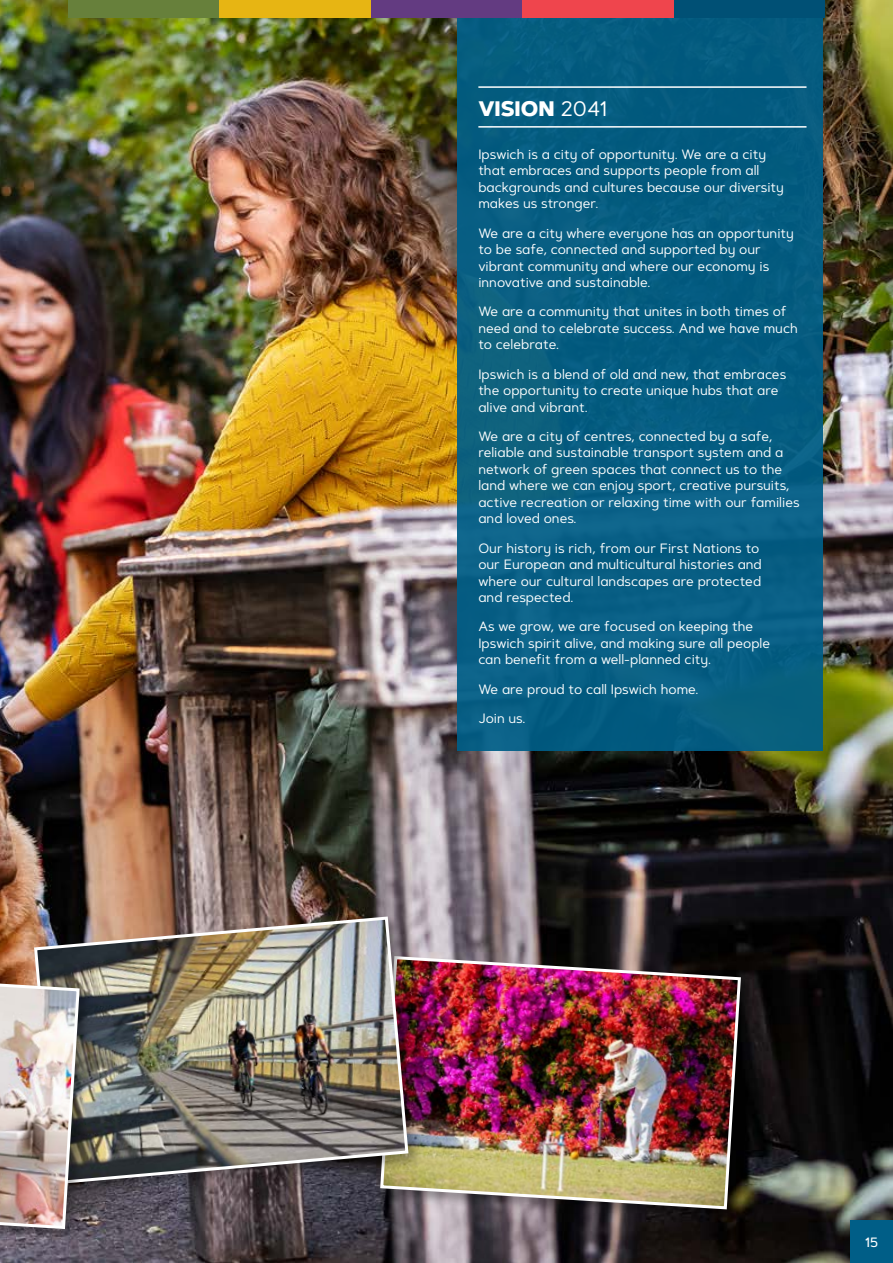
<style>
.page{position:relative;width:893px;height:1263px;background:#fff}
.page>*{position:absolute;margin:0;border:0;box-sizing:border-box;transform-origin:0 0}
.Sub_Heading_1_-_LINE{font:800 21px "Artegra Sans Alt";color:#fff}
.Body_copy_1_column{font:13.5px/16.5px "Artegra Sans Alt";color:#fff}
.t1{font:500 13.5px "Artegra Sans Alt";color:#fff}
.s1{font-weight:400}
</style>
<div class="page">
<img style="left:0;top:0;width:893px;height:1263px">
<div style="left:378px;top:954px;width:377px;height:269px;background:#000;opacity:.3"></div>
<img style="left:379px;top:954px;width:363px;height:257px">
<div style="left:32px;top:915px;width:390px;height:283px;background:#000;opacity:.3"></div>
<img style="left:32px;top:915px;width:378px;height:271px">
<div style="left:457px;top:0;width:366px;height:750px;background:#005e87"></div>
<hr style="left:478px;top:86px;width:328px;height:2px;background:#fff">
<hr style="left:478px;top:126px;width:328px;height:2px;background:#fff">
<div style="left:0;top:965px;width:94px;height:278px;background:#000;opacity:.3"></div>
<img style="left:0;top:965px;width:81px;height:266px">
<div style="left:850px;top:1220px;width:43px;height:43px;background:#005e87"></div>
<div style="left:674px;top:0;width:151px;height:17px;background:#005075"></div>
<div style="left:68px;top:0;width:151px;height:17px;background:#67803b"></div>
<div style="left:371px;top:0;width:151px;height:17px;background:#633b81"></div>
<div style="left:219px;top:0;width:152px;height:17px;background:#e7b513"></div>
<div style="left:522px;top:0;width:152px;height:17px;background:#ef454d"></div>
<p class="Sub_Heading_1_-_LINE" style="left:478px;top:92px;width:130px">VISION <span class="s1">2041</span></p>
<p class="Body_copy_1_column" style="left:478px;top:146px;width:307px">Ipswich is a city of opportunity. We are a city that embraces and supports people from all backgrounds and cultures because our diversity makes us stronger.</p>
<p class="Body_copy_1_column" style="left:478px;top:224px;width:317px">We are a city where everyone has an opportunity to be safe, connected and supported by our vibrant community and where our economy is innovative and sustainable.</p>
<p class="Body_copy_1_column" style="left:478px;top:303px;width:321px">We are a community that unites in both times of need and to celebrate success. And we have much to celebrate.</p>
<p class="Body_copy_1_column" style="left:478px;top:365px;width:309px">Ipswich is a blend of old and new, that embraces the opportunity to create unique hubs that are alive and vibrant.</p>
<p class="Body_copy_1_column" style="left:478px;top:428px;width:323px">We are a city of centres, connected by a safe, reliable and sustainable transport system and a network of green spaces that connect us to the land where we can enjoy sport, creative pursuits, active recreation or relaxing time with our families and loved ones.</p>
<p class="Body_copy_1_column" style="left:478px;top:539px;width:285px">Our history is rich, from our First Nations to our European and multicultural histories and where our cultural landscapes are protected and respected.</p>
<p class="Body_copy_1_column" style="left:478px;top:618px;width:293px">As we grow, we are focused on keeping the<br>Ipswich spirit alive, and making sure all people can benefit from a well-planned city.</p>
<p class="Body_copy_1_column" style="left:478px;top:680px;width:222px">We are proud to call Ipswich home.</p>
<p class="Body_copy_1_column" style="left:478px;top:710px;width:49px">Join us.</p>
<p class="t1" style="left:865px;top:1232px;width:15px">15</p>
</div>
